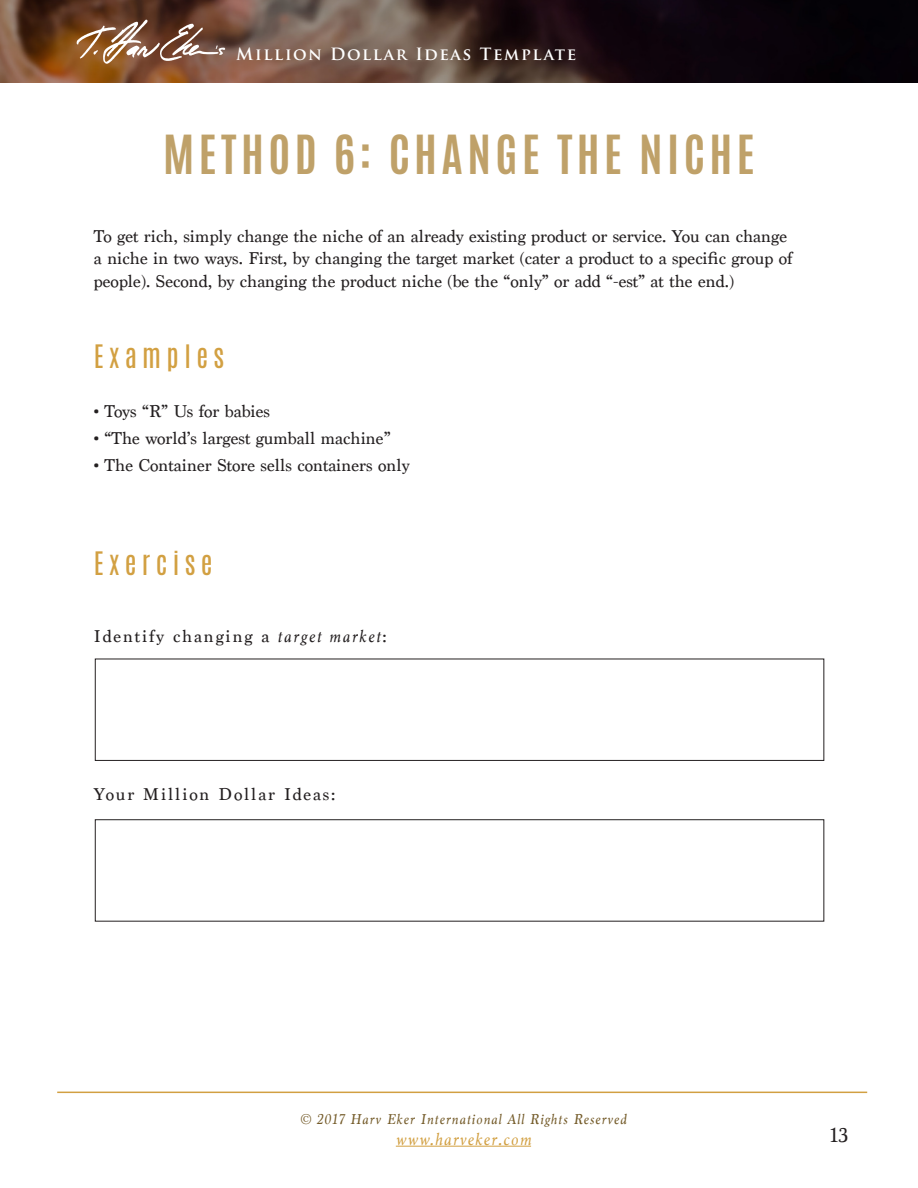
<style>
.page{position:relative;width:918px;height:1188px;background:#fff}
.page>*{position:absolute;margin:0;border:0;box-sizing:border-box;transform-origin:0 0}
.t1{font:700 45px "Antonio";letter-spacing:.1em;color:#bfa169}
.TEXT{font:27px "Antonio";letter-spacing:.2em;color:#d2a042}
.t2{font:21px "Marion";color:#231f20}
.TEXT-2{font:18px/22.5px "Marion";color:#231f20}
.TEXT-3{font:18px "Marion";letter-spacing:.1em;color:#231f20}
.t3{font:italic 18px "Marion";letter-spacing:.075em;color:#d2a042}
.t4{font:700 16.5px "Trajan Pro";letter-spacing:.1em;color:#fff}
.t5{font:italic 15px "Marion";letter-spacing:.075em;color:#745b29}
.s1{font-style:italic}
</style>
<div class="page">
<hr style="left:396px;top:1146px;width:135px;height:1px;background:#d2a042">
<img style="left:0;top:0;width:918px;height:82px">
<svg style="left:77px;top:20px;width:148px;height:44px;background:#916b54"></svg>
<hr style="left:57px;top:1092px;width:810px;height:1px;background:#d2a042">
<div style="left:95px;top:659px;width:729px;height:102px;border:1px solid #231f20"></div>
<p class="t4" style="left:236px;top:44px;width:342px">Million Dollar Ideas Template</p>
<p class="t1" style="left:163px;top:121px;width:593px">METHOD 6: CHANGE THE NICHE</p>
<p class="TEXT-2" style="left:94px;top:225px;width:700px">To get rich, simply change the niche of an already existing product or service. You can change a niche in two ways. First, by changing the target market (cater a product to a specific group of people). Second, by changing the product niche (be the “only” or add “-est” at the end.)</p>
<p class="TEXT" style="left:94px;top:336px;width:132px">Examples</p>
<p class="TEXT-2" style="left:94px;top:400px;width:178px">• Toys “R” Us for babies</p>
<p class="TEXT-2" style="left:94px;top:427px;width:298px">• “The world’s largest gumball machine”</p>
<p class="TEXT-2" style="left:94px;top:454px;width:317px">• The Container Store sells containers only</p>
<p class="TEXT" style="left:94px;top:543px;width:120px">Exercise</p>
<p class="TEXT-3" style="left:94px;top:626px;width:294px">Identify changing a <span class="s1">target market</span>:</p>
<p class="TEXT-3" style="left:94px;top:783px;width:243px">Your Million Dollar Ideas:</p>
<p class="t5" style="left:300px;top:1109px;width:328px">© 2017 Harv Eker International All Rights Reserved</p>
<p class="t3" style="left:396px;top:1127px;width:137px">www.harveker.com</p>
<p class="t2" style="left:830px;top:1123px;width:19px">13</p>
</div>
